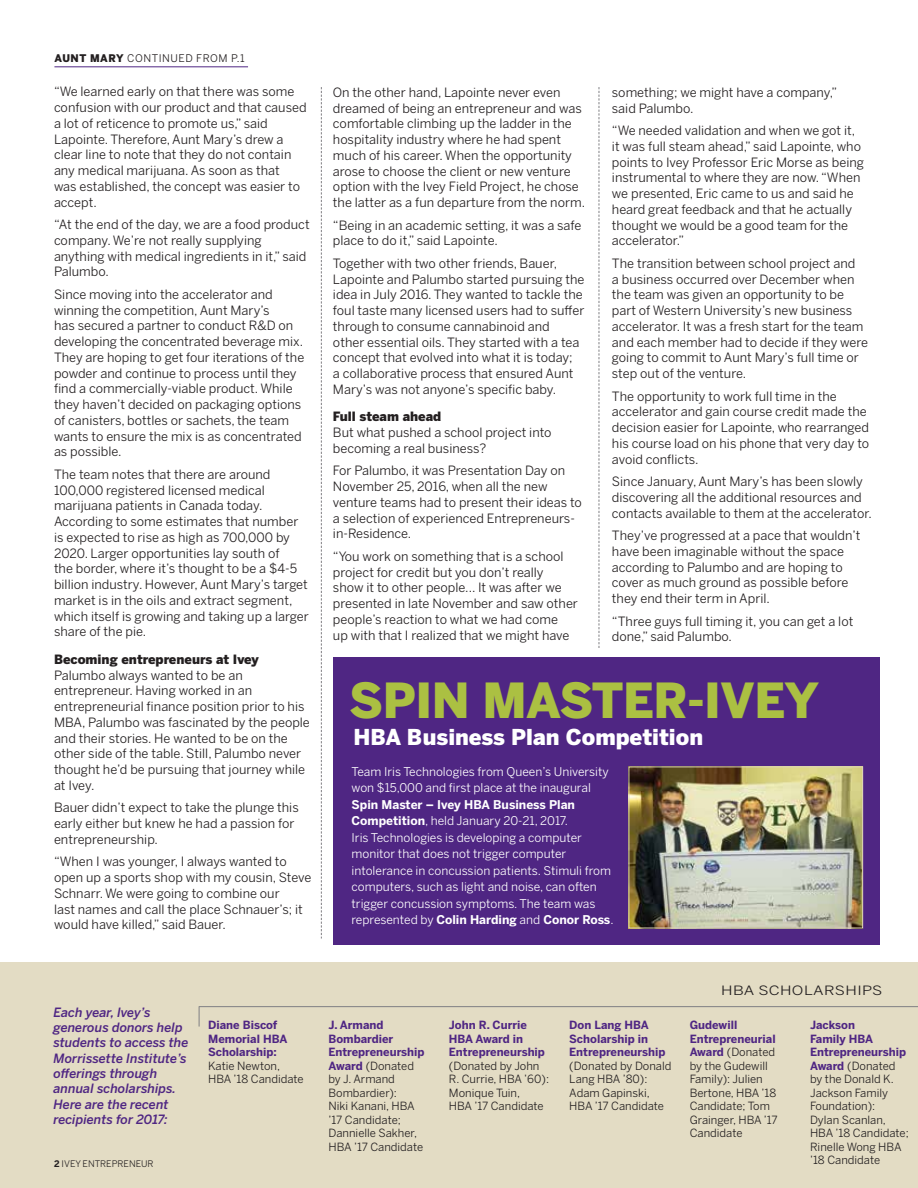
<style>
.page{position:relative;width:918px;height:1188px;background:#fff}
.page>*{position:absolute;margin:0;border:0;box-sizing:border-box;transform-origin:0 0}
.t1{font:900 48px "Benton Sans";letter-spacing:-.01em;color:#abc042}
.t2{font:900 21.75px "Benton Sans";color:#fff}
.t3{font:12.75px/15.8px "Benton Sans";color:#231f20}
.t4{font:italic 500 12.75px/15.3px "Benton Sans";color:#4f2683}
.t5{font:900 12.75px "Benton Sans";color:#231f20}
.t6{font:12.75px "Benton Sans";letter-spacing:.025em;color:#231f20;scale:1.23 1}
.t7{font:12px/16.5px "Benton Sans";color:#fff}
.t8{font:11.25px/13.5px "Benton Sans";color:#231f20}
.t9{font:700 11.25px/13.5px "Benton Sans";color:#4f2683}
.t10{font:10.5px "Benton Sans";letter-spacing:.05em;color:#231f20}
.t11{font:9px "Benton Sans";color:#231f20}
.s1{font-weight:900}
.s2{font-weight:700}
.s3{font-weight:700;color:#4f2683}
</style>
<div class="page">
<svg style="left:321px;top:87px;width:1px;height:852px"></svg>
<svg style="left:599px;top:87px;width:1px;height:561px"></svg>
<div style="left:333px;top:658px;width:546px;height:287px;background:#4f2683"></div>
<div style="left:0;top:963px;width:918px;height:225px;background:#e3dcc4"></div>
<hr style="left:199px;top:1006px;width:719px;height:1px;background:#807f83">
<svg style="left:199px;top:1006px;width:1px;height:21px"></svg>
<hr style="left:54px;top:67px;width:194px;height:1px;background:#4f2683">
<img style="left:631px;top:769px;width:230px;height:157px">
<div style="left:629px;top:767px;width:234px;height:161px;border:1px solid #ded5b8"></div>
<p class="t10" style="left:54px;top:52px;width:192px"><span class="s1">AUNT MARY</span> CONTINUED FROM P.1</p>
<p class="t3" style="left:54px;top:84px;width:254px">“We learned early on that there was some confusion with our product and that caused a lot of reticence to promote us,” said Lapointe. Therefore, Aunt Mary’s drew a clear line to note that they do not contain any medical marijuana. As soon as that<br>was established, the concept was easier to accept.</p>
<p class="t3" style="left:54px;top:217px;width:257px">“At the end of the day, we are a food product company. We’re not really supplying anything with medical ingredients in it,” said Palumbo.</p>
<p class="t3" style="left:54px;top:286px;width:252px">Since moving into the accelerator and winning the competition, Aunt Mary’s<br>has secured a partner to conduct R&amp;D on developing the concentrated beverage mix.<br>They are hoping to get four iterations of the powder and continue to process until they find a commercially-viable product. While they haven’t decided on packaging options of canisters, bottles or sachets, the team wants to ensure the mix is as concentrated as possible.</p>
<p class="t3" style="left:54px;top:466px;width:256px">The team notes that there are around 100,000 registered licensed medical marijuana patients in Canada today.<br>According to some estimates that number is expected to rise as high as 700,000 by 2020. Larger opportunities lay south of<br>the border, where it’s thought to be a $4-5 billion industry. However, Aunt Mary’s target market is in the oils and extract segment, which itself is growing and taking up a larger share of the pie.</p>
<p class="t5" style="left:54px;top:652px;width:206px">Becoming entrepreneurs at Ivey</p>
<p class="t3" style="left:54px;top:667px;width:257px">Palumbo always wanted to be an entrepreneur. Having worked in an entrepreneurial finance position prior to his MBA, Palumbo was fascinated by the people and their stories. He wanted to be on the other side of the table. Still, Palumbo never thought he’d be pursuing that journey while at Ivey.</p>
<p class="t3" style="left:54px;top:800px;width:246px">Bauer didn’t expect to take the plunge this early either but knew he had a passion for entrepreneurship.</p>
<p class="t3" style="left:54px;top:854px;width:259px">“When I was younger, I always wanted to open up a sports shop with my cousin, Steve Schnarr. We were going to combine our<br>last names and call the place Schnauer’s; it would have killed,” said Bauer.</p>
<p class="t3" style="left:333px;top:84px;width:254px">On the other hand, Lapointe never even dreamed of being an entrepreneur and was comfortable climbing up the ladder in the hospitality industry where he had spent much of his career. When the opportunity arose to choose the client or new venture option with the Ivey Field Project, he chose the latter as a fun departure from the norm.</p>
<p class="t3" style="left:333px;top:217px;width:250px">“Being in an academic setting, it was a safe place to do it,” said Lapointe.</p>
<p class="t3" style="left:333px;top:255px;width:253px">Together with two other friends, Bauer, Lapointe and Palumbo started pursuing the idea in July 2016. They wanted to tackle the foul taste many licensed users had to suffer through to consume cannabinoid and<br>other essential oils. They started with a tea concept that evolved into what it is today;<br>a collaborative process that ensured Aunt Mary’s was not anyone’s specific baby.</p>
<p class="t5" style="left:333px;top:409px;width:110px">Full steam ahead</p>
<p class="t3" style="left:333px;top:424px;width:220px">But what pushed a school project into becoming a real business?</p>
<p class="t3" style="left:333px;top:463px;width:251px">For Palumbo, it was Presentation Day on November 25, 2016, when all the new venture teams had to present their ideas to a selection of experienced Entrepreneurs&shy;in-Residence.</p>
<p class="t3" style="left:333px;top:548px;width:247px">“You work on something that is a school project for credit but you don’t really<br>show it to other people... It was after we presented in late November and saw other people’s reaction to what we had come<br>up with that I realized that we might have</p>
<p class="t3" style="left:612px;top:84px;width:227px">something; we might have a company,” said Palumbo.</p>
<p class="t3" style="left:612px;top:122px;width:254px">“We needed validation and when we got it, it was full steam ahead,” said Lapointe, who points to Ivey Professor Eric Morse as being instrumental to where they are now. “When we presented, Eric came to us and said he heard great feedback and that he actually thought we would be a good team for the accelerator.”</p>
<p class="t3" style="left:612px;top:255px;width:258px">The transition between school project and<br>a business occurred over December when the team was given an opportunity to be part of Western University’s new business accelerator. It was a fresh start for the team and each member had to decide if they were going to commit to Aunt Mary’s full time or step out of the venture.</p>
<p class="t3" style="left:612px;top:388px;width:259px">The opportunity to work full time in the accelerator and gain course credit made the decision easier for Lapointe, who rearranged his course load on his phone that very day to avoid conflicts.</p>
<p class="t3" style="left:612px;top:473px;width:261px">Since January, Aunt Mary’s has been slowly discovering all the additional resources and contacts available to them at the accelerator.</p>
<p class="t3" style="left:612px;top:527px;width:250px">They’ve progressed at a pace that wouldn’t have been imaginable without the space according to Palumbo and are hoping to cover as much ground as possible before they end their term in April.</p>
<p class="t3" style="left:612px;top:613px;width:243px">“Three guys full timing it, you can get a lot done,” said Palumbo.</p>
<h1 class="t1" style="left:349px;top:672px;width:471px">SPIN MASTER-IVEY</h1>
<h2 class="t2" style="left:353px;top:724px;width:351px">HBA Business Plan Competition</h2>
<p class="t7" style="left:352px;top:763px;width:259px">Team Iris Technologies from Queen’s University won $15,000 and first place at the inaugural</p>
<p class="t7" style="left:352px;top:796px;width:264px"><span class="s2">Spin Master – Ivey HBA Business Plan Competition</span>, held January 20-21, 2017.<br>Iris Technologies is developing a computer monitor that does not trigger computer intolerance in concussion patients. Stimuli from computers, such as light and noise, can often trigger concussion symptoms. The team was represented by <span class="s2">Colin Harding</span> and <span class="s2">Conor Ross</span>.</p>
<p class="t4" style="left:53px;top:1004px;width:137px">Each year, Ivey’s generous donors help students to access the<br>Morrissette Institute’s offerings through annual scholarships.<br>Here are the recent recipients for 2017:</p>
<p class="t11" style="left:54px;top:1159px;width:101px"><span class="s2">2</span> IVEY ENTREPRENEUR</p>
<p class="t11" style="left:64px;top:1159px;width:93px">IVEY ENTREPRENEUR</p>
<p class="t9" style="left:208px;top:1018px;width:81px">Diane Biscof<br>Memorial HBA<br>Scholarship:</p>
<p class="t8" style="left:208px;top:1059px;width:97px">Katie Newton,<br>HBA ’18 Candidate</p>
<p class="t8" style="left:329px;top:1018px;width:98px"><span class="s3">J. Armand<br>Bombardier<br>Entrepreneurship<br>Award</span> (Donated by J. Armand<br>Bombardier):<br>Niki Kanani, HBA ’17 Candidate;<br>Dannielle Sakher,<br>HBA ’17 Candidate</p>
<p class="t9" style="left:449px;top:1018px;width:98px">John R. Currie<br>HBA Award in<br>Entrepreneurship</p>
<p class="t8" style="left:449px;top:1059px;width:102px">(Donated by John<br>R. Currie, HBA ’60):<br>Monique Tuin,<br>HBA ’17 Candidate</p>
<p class="t9" style="left:569px;top:1018px;width:98px">Don Lang HBA<br>Scholarship in<br>Entrepreneurship</p>
<p class="t8" style="left:569px;top:1059px;width:104px">(Donated by Donald<br>Lang HBA ’80):<br>Adam Gapinski,<br>HBA ’17 Candidate</p>
<p class="t6" style="left:721px;top:983px;width:133px">HBA SCHOLARSHIPS</p>
<p class="t8" style="left:690px;top:1018px;width:90px"><span class="s3">Gudewill<br>Entrepreneurial<br>Award</span> (Donated by the Gudewill<br>Family): Julien<br>Bertone, HBA ’18<br>Candidate; Tom<br>Grainger, HBA ’17<br>Candidate</p>
<p class="t8" style="left:810px;top:1018px;width:100px"><span class="s3">Jackson<br>Family HBA<br>Entrepreneurship<br>Award</span> (Donated by the Donald K.<br>Jackson Family<br>Foundation):<br>Dylan Scanlan,<br>HBA ’18 Candidate;<br>Rinelle Wong HBA ’18 Candidate</p>
</div>
